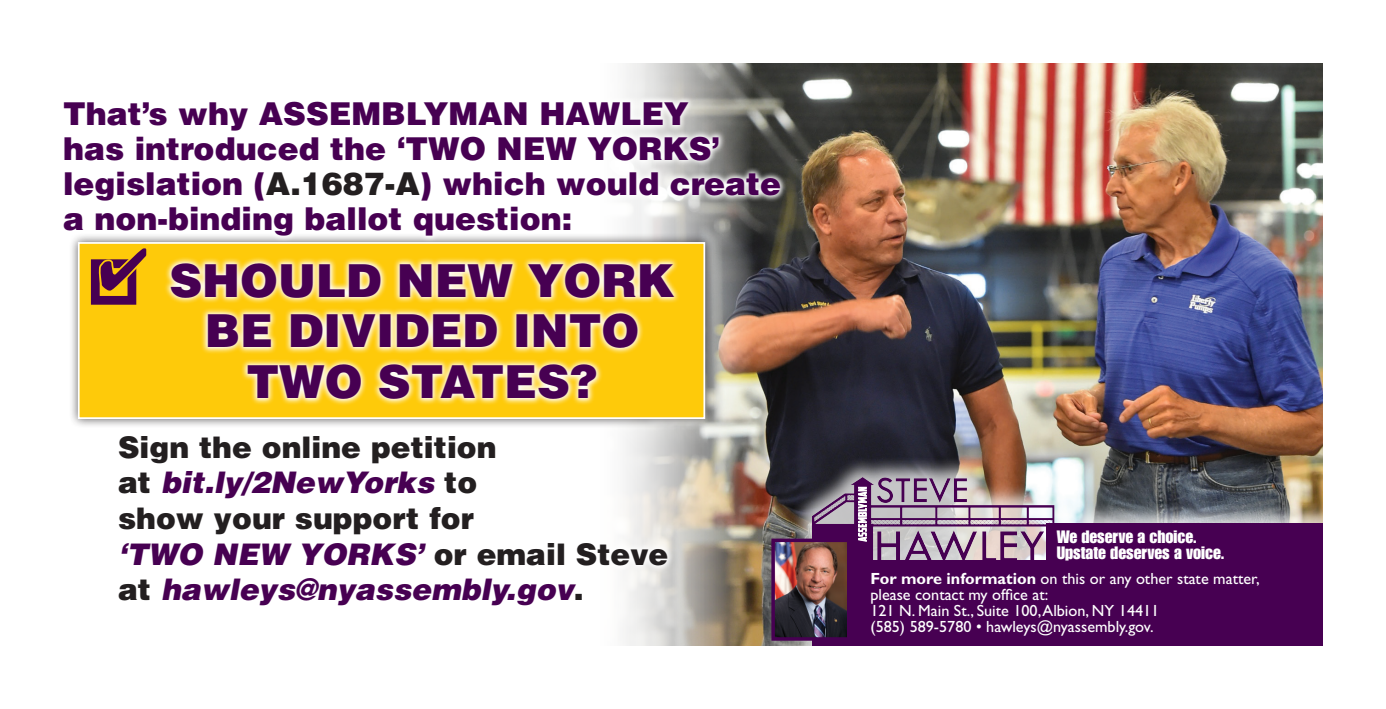
<style>
.page{position:relative;width:1386px;height:709px;background:#fff}
.page>*{position:absolute;margin:0;border:0;box-sizing:border-box;transform-origin:0 0}
.t1{font:900 45.5px/50.8px "Helvetica";color:#470052;text-align:center}
.t2{font:900 31.5px/35px "Helvetica";color:#470052}
.t3{font:900 29.75px/35.7px "Helvetica";color:#231f20}
.t4{font:17.5px/15.8px "Impact";color:#fff}
.t5{font:16.1px/16.1px "Gill Sans";color:#fff}
.s1{color:#231f20}
.s2{font-style:italic;color:#470052}
.s3{font-weight:700}
</style>
<div class="page">
<img style="left:623px;top:63px;width:700px;height:583px">
<div style="left:790px;top:456px;width:556px;height:212px;background:#fff;opacity:.75"></div>
<div style="left:813px;top:560px;width:510px;height:86px;background:#470052"></div>
<img style="left:836px;top:477px;width:26px;height:22px">
<div style="left:1047px;top:523px;width:276px;height:39px;background:#470052"></div>
<svg style="left:71px;top:95px;width:716px;height:517px"></svg>
<div style="left:91px;top:259px;width:45px;height:46px;border:9px solid #470052"></div>
<img style="left:776px;top:543px;width:69px;height:92px">
<div style="left:771px;top:538px;width:79px;height:102px;border:4px solid #470052"></div>
<svg style="left:97px;top:245px;width:53px;height:49px;background:#dca517"></svg>
<h2 class="t2" style="left:63px;top:95px;width:720px">That’s why ASSEMBLYMAN HAWLEY<br>has introduced the ‘TWO NEW YORKS’ legislation (<span class="s1">A.1687-A</span>) which would create a non-binding ballot question:</h2>
<h1 class="t1" style="left:169px;top:254px;width:507px">SHOULD NEW YORK<br>BE DIVIDED INTO<br>TWO STATES?</h1>
<h3 class="t3" style="left:118px;top:428px;width:552px">Sign the online petition<br>at <span class="s2">bit.ly/2NewYorks</span> to<br>show your support for<br><span class="s2">‘TWO NEW YORKS’</span> or email Steve at <span class="s2">hawleys@nyassembly.gov</span>.</h3>
<p class="t4" style="left:1057px;top:529px;width:169px">We deserve a choice.<br>Upstate deserves a voice.</p>
<p class="t5" style="left:870px;top:570px;width:391px"><span class="s3">For more information</span> on this or any other state matter, please contact my office at:<br>121 N. Main St., Suite 100, Albion, NY 14411<br>(585) 589-5780 • hawleys@nyassembly.gov.</p>
</div>
